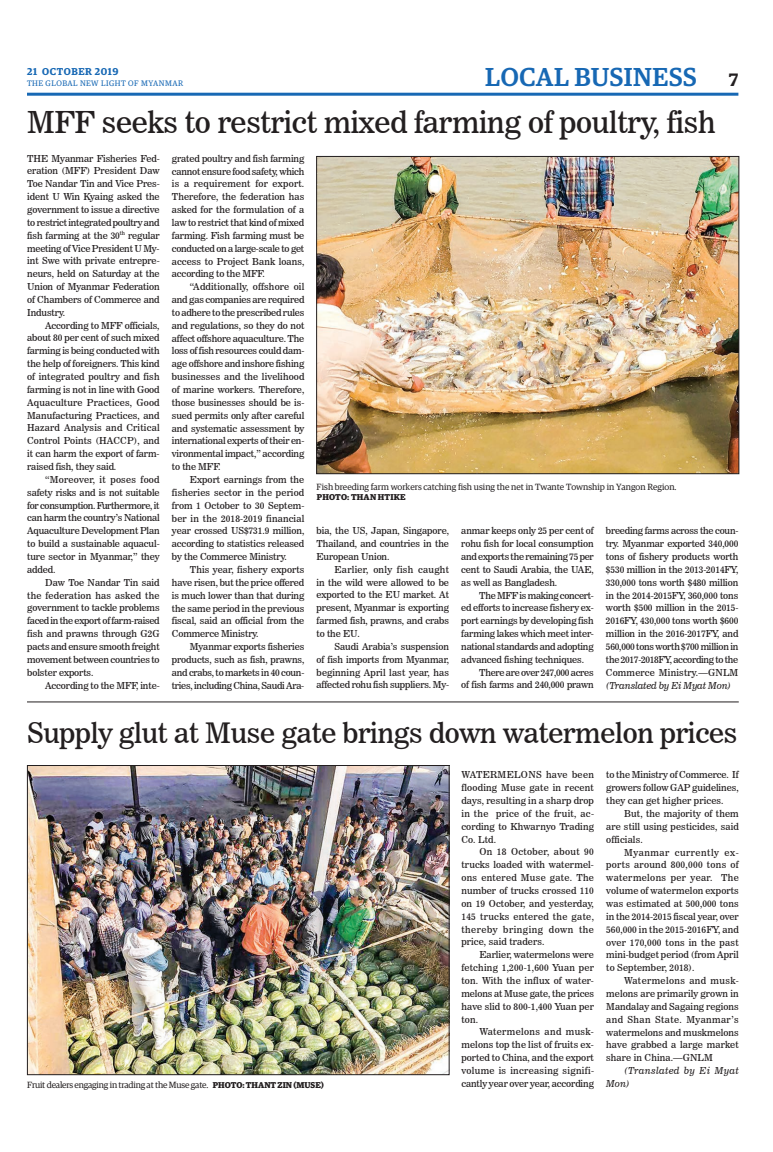
<style>
.page{position:relative;width:773px;height:1152px;background:#fff}
.page>*{position:absolute;margin:0;border:0;box-sizing:border-box;transform-origin:0 0}
.t1{font:30px "News 706 BT Roman C";letter-spacing:-.01em;color:#231f20}
.t2{font:28px "News 706 BT Roman C";letter-spacing:-.01em;color:#231f20}
.t3{font:500 26px "Guardian Egyp";letter-spacing:.02em;color:#1768b4}
.t4{font:600 10px "Guardian Egyp";letter-spacing:.06em;color:#1768b4}
.t5{font:9.5px/12.9px "News 706 BT Roman C";letter-spacing:-.01em;color:#231f20;text-align:justify}
.t6{font:9.5px/12.9px "News 706 BT Italic C";letter-spacing:.035em;color:#231f20}
.t7{font:9.5px "News 706 BT Italic C";letter-spacing:-.01em;color:#231f20}
.t8{font:9px "Guardian Egyp";color:#231f20}
.t9{font:9px "Guardian Egyp";letter-spacing:-.02em;color:#231f20}
.t10{font:700 8.5px "Guardian Egyp";letter-spacing:.02em;color:#231f20}
.t11{font:8px "Guardian Egyp";letter-spacing:.06em;color:#1768b4}
.s1{font-weight:600;font-size:18px;color:#231f20}
.s2{font-weight:700;font-size:8.5px}
</style>
<div class="page">
<hr style="left:27px;top:93px;width:711px;height:3px;background:#1768b4">
<img style="left:29px;top:767px;width:418px;height:306px">
<div style="left:27px;top:765px;width:422px;height:310px;border:1px solid #231f20"></div>
<img style="left:318px;top:158px;width:419px;height:314px">
<div style="left:316px;top:156px;width:423px;height:318px;border:1px solid #231f20"></div>
<hr style="left:27px;top:701px;width:711px;height:1px;background:#231f20">
<p class="t4" style="left:27px;top:64px;width:93px">21 OCTOBER 2019</p>
<p class="t11" style="left:27px;top:78px;width:158px">THE GLOBAL NEW LIGHT OF MYANMAR</p>
<h3 class="t3" style="left:485px;top:59px;width:255px">LOCAL BUSINESS <span class="s1">7</span></h3>
<h1 class="t1" style="left:27px;top:104px;width:690px">MFF seeks to restrict mixed farming of poultry, fish</h1>
<p class="t5" style="left:27px;top:152px;width:134px">THE Myanmar Fisheries Fed&shy;eration (MFF) President Daw Toe Nandar Tin and Vice Pres&shy;ident U Win Kyaing asked the government to issue a directive to restrict integrated poultry and fish farming at the 30<sup>th</sup> regular meeting of Vice President U My&shy;int Swe with private entrepre&shy;neurs, held on Saturday at the Union of Myanmar Federation of Chambers of Commerce and Industry.</p>
<p class="t5" style="left:27px;top:319px;width:134px;text-indent:18px">According to MFF officials, about 80 per cent of such mixed farming is being conducted with the help of foreigners. This kind of integrated poultry and fish farming is not in line with Good Aquaculture Practices, Good Manufacturing Practices, and Hazard Analysis and Critical Control Points (HACCP), and it can harm the export of farm&shy;raised fish, they said.</p>
<p class="t5" style="left:27px;top:473px;width:134px;text-indent:18px">“Moreover, it poses food safety risks and is not suitable for consumption. Furthermore, it can harm the country’s National Aquaculture Development Plan to build a sustainable aquacul&shy;ture sector in Myanmar,” they added.</p>
<p class="t5" style="left:27px;top:576px;width:134px;text-indent:18px">Daw Toe Nandar Tin said the federation has asked the government to tackle problems faced in the export of farm-raised fish and prawns through G2G pacts and ensure smooth freight movement between countries to bolster exports.</p>
<p class="t5" style="left:45px;top:679px;width:116px">According to the MFF, inte-</p>
<p class="t5" style="left:172px;top:152px;width:134px">grated poultry and fish farming cannot ensure food safety, which is a requirement for export.<br>Therefore, the federation has asked for the formulation of a law to restrict that kind of mixed farming. Fish farming must be conducted on a large-scale to get access to Project Bank loans, according to the MFF.</p>
<p class="t5" style="left:172px;top:280px;width:134px;text-indent:18px">“Additionally, offshore oil and gas companies are required to adhere to the prescribed rules and regulations, so they do not affect offshore aquaculture. The loss of fish resources could dam&shy;age offshore and inshore fishing businesses and the livelihood of marine workers. Therefore, those businesses should be is&shy;sued permits only after careful and systematic assessment by international experts of their en&shy;vironmental impact,” according to the MFF.</p>
<p class="t5" style="left:172px;top:473px;width:134px;text-indent:18px">Export earnings from the fisheries sector in the period from 1 October to 30 Septem&shy;ber in the 2018-2019 financial year crossed US$731.9 million, according to statistics released by the Commerce Ministry.</p>
<p class="t5" style="left:172px;top:563px;width:134px;text-indent:18px">This year, fishery exports have risen, but the price offered is much lower than that during the same period in the previous fiscal, said an official from the Commerce Ministry.</p>
<p class="t5" style="left:172px;top:640px;width:134px;text-indent:18px">Myanmar exports fisheries products, such as fish, prawns, and crabs, to markets in 40 coun&shy;tries, including China, Saudi Ara-</p>
<p class="t8" style="left:316px;top:481px;width:361px">Fish breeding farm workers catching fish using the net in Twante Township in Yangon Region.</p>
<p class="t10" style="left:317px;top:491px;width:91px">PHOTO: THAN HTIKE</p>
<p class="t5" style="left:316px;top:524px;width:134px">bia, the US, Japan, Singapore, Thailand, and countries in the European Union.</p>
<p class="t5" style="left:316px;top:563px;width:134px;text-indent:18px">Earlier, only fish caught in the wild were allowed to be exported to the EU market. At present, Myanmar is exporting farmed fish, prawns, and crabs to the EU.</p>
<p class="t5" style="left:316px;top:640px;width:134px;text-indent:18px">Saudi Arabia’s suspension of fish imports from Myanmar, beginning April last year, has affected rohu fish suppliers. My-</p>
<p class="t5" style="left:461px;top:524px;width:134px">anmar keeps only 25 per cent of rohu fish for local consumption and exports the remaining 75 per cent to Saudi Arabia, the UAE, as well as Bangladesh.</p>
<p class="t5" style="left:461px;top:589px;width:134px;text-indent:18px">The MFF is making concert&shy;ed efforts to increase fishery ex&shy;port earnings by developing fish farming lakes which meet inter&shy;national standards and adopting advanced fishing techniques.</p>
<p class="t5" style="left:461px;top:666px;width:134px;text-align:right">There are over 247,000 acres<br>of fish farms and 240,000 prawn</p>
<p class="t5" style="left:606px;top:524px;width:134px">breeding farms across the coun&shy;try. Myanmar exported 340,000 tons of fishery products worth $530 million in the 2013-2014FY, 330,000 tons worth $480 million in the 2014-2015FY, 360,000 tons worth $500 million in the 2015- 2016FY, 430,000 tons worth $600 million in the 2016-2017FY, and 560,000 tons worth $700 million in the 2017-2018FY, according to the Commerce Ministry.—GNLM</p>
<p class="t7" style="left:606px;top:680px;width:127px">(Translated by Ei Myat Mon)</p>
<h2 class="t2" style="left:27px;top:716px;width:712px">Supply glut at Muse gate brings down watermelon prices</h2>
<p class="t9" style="left:27px;top:1079px;width:298px">Fruit dealers engaging in trading at the Muse gate. <span class="s2">PHOTO: THANT ZIN (MUSE)</span></p>
<p class="t5" style="left:461px;top:768px;width:134px">WATERMELONS have been flooding Muse gate in recent days, resulting in a sharp drop in the price of the fruit, ac&shy;cording to Khwarnyo Trading Co. Ltd.</p>
<p class="t5" style="left:461px;top:846px;width:134px;text-indent:18px">On 18 October, about 90 trucks loaded with watermel&shy;ons entered Muse gate. The number of trucks crossed 110 on 19 October, and yesterday, 145 trucks entered the gate, thereby bringing down the price, said traders.</p>
<p class="t5" style="left:461px;top:948px;width:134px;text-indent:18px">Earlier, watermelons were fetching 1,200-1,600 Yuan per ton. With the influx of water&shy;melons at Muse gate, the prices have slid to 800-1,400 Yuan per ton.</p>
<p class="t5" style="left:461px;top:1026px;width:134px;text-indent:18px">Watermelons and musk&shy;melons top the list of fruits ex&shy;ported to China, and the export volume is increasing signifi&shy;cantly year over year, according</p>
<p class="t5" style="left:606px;top:769px;width:134px">to the Ministry of Commerce. If growers follow GAP guidelines, they can get higher prices.</p>
<p class="t5" style="left:606px;top:807px;width:134px;text-indent:18px">But, the majority of them are still using pesticides, said officials.</p>
<p class="t5" style="left:606px;top:846px;width:134px;text-indent:18px">Myanmar currently ex&shy;ports around 800,000 tons of watermelons per year. The volume of watermelon exports was estimated at 500,000 tons in the 2014-2015 fiscal year, over 560,000 in the 2015-2016FY, and over 170,000 tons in the past mini-budget period (from April to September, 2018).</p>
<p class="t5" style="left:606px;top:974px;width:134px;text-indent:18px">Watermelons and musk&shy;melons are primarily grown in Mandalay and Sagaing regions and Shan State. Myanmar’s watermelons and muskmelons have grabbed a large market share in China.—GNLM</p>
<p class="t6" style="left:606px;top:1064px;width:134px;text-indent:18px">(Translated by Ei Myat<br>Mon)</p>
</div>
